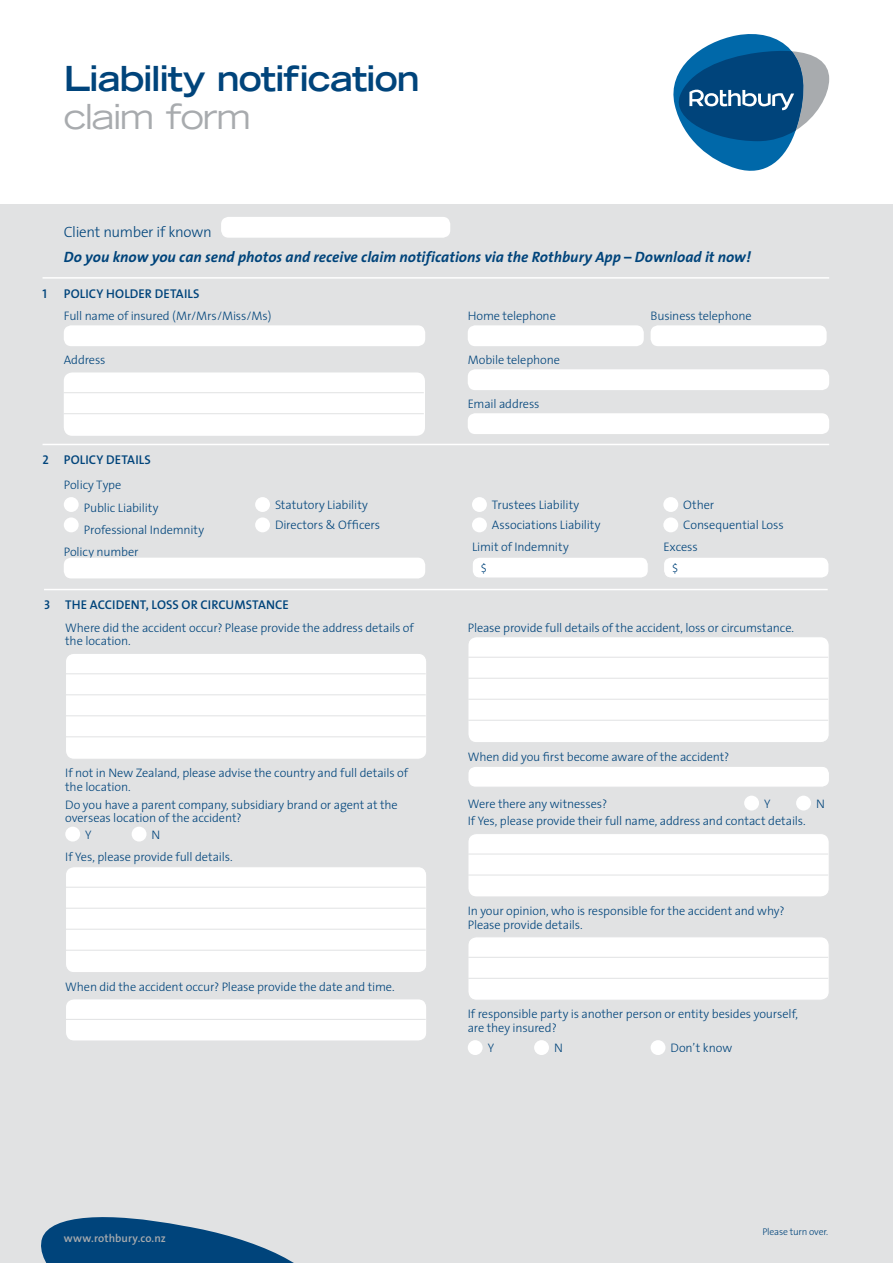
<style>
.page{position:relative;width:893px;height:1263px;background:#fff}
.page>*{position:absolute;margin:0;border:0;box-sizing:border-box;transform-origin:0 0}
.Head{font:700 expanded 34.5px/38px "Trade Gothic LH";letter-spacing:-.03em;color:#00447b}
.Body{font:italic 700 15px "The Sans";letter-spacing:.005em;color:#00447b}
.Body-2{font:300 15px "The Sans";letter-spacing:-.02em;color:#00447b}
.Sub1_Line{font:12.75px "The Sans Semi Bold Caps";letter-spacing:.01em;color:#00447b}
.Body-3{font:300 12.3px/13.6px "The Sans";letter-spacing:-.01em;color:#00447b}
.Body_2xBox{font:300 12.3px "The Sans";letter-spacing:-.01em;color:#00447b}
.Lines{font:600 11.25px "The Sans";letter-spacing:.01em;color:#a8abae}
.Note{font:300 9.75px "The Sans";letter-spacing:-.02em;color:#00447b}
.s1{font-weight:400;color:#a8abae}
</style>
<div class="page">
<div style="left:0;top:204px;width:893px;height:1059px;background:#e1e2e3"></div>
<svg style="left:41px;top:1217px;width:253px;height:46px"></svg>
<hr style="left:43px;top:444px;width:786px;height:1px;background:#fff">
<div style="left:64px;top:497px;width:15px;height:15px;background:#fff;border-radius:50%"></div>
<div style="left:255px;top:497px;width:15px;height:15px;background:#fff;border-radius:50%"></div>
<div style="left:472px;top:497px;width:15px;height:15px;background:#fff;border-radius:50%"></div>
<div style="left:663px;top:497px;width:15px;height:15px;background:#fff;border-radius:50%"></div>
<div style="left:64px;top:517px;width:15px;height:15px;background:#fff;border-radius:50%"></div>
<div style="left:255px;top:517px;width:15px;height:15px;background:#fff;border-radius:50%"></div>
<div style="left:472px;top:517px;width:15px;height:15px;background:#fff;border-radius:50%"></div>
<div style="left:663px;top:517px;width:15px;height:15px;background:#fff;border-radius:50%"></div>
<div style="left:64px;top:558px;width:361px;height:20px;background:#fff;border-radius:8px"></div>
<div style="left:472px;top:557px;width:176px;height:21px;background:#fff;border-radius:8px"></div>
<div style="left:472px;top:557px;width:176px;height:21px;border:1px solid #e1e2e3;border-radius:8px"></div>
<div style="left:664px;top:557px;width:165px;height:21px;background:#fff;border-radius:8px"></div>
<div style="left:663px;top:557px;width:166px;height:21px;border:1px solid #e1e2e3;border-radius:8px"></div>
<svg style="left:673px;top:34px;width:156px;height:137px"></svg>
<hr style="left:44px;top:589px;width:784px;height:1px;background:#fff">
<div style="left:66px;top:653px;width:361px;height:106px;background:#fff;border-radius:9px"></div>
<hr style="left:66px;top:673px;width:360px;height:1px;background:#e1e2e3">
<hr style="left:66px;top:694px;width:360px;height:1px;background:#e1e2e3">
<hr style="left:66px;top:715px;width:360px;height:1px;background:#e1e2e3">
<hr style="left:66px;top:736px;width:360px;height:1px;background:#e1e2e3">
<div style="left:65px;top:653px;width:362px;height:106px;border:1px solid #e1e2e3;border-radius:9px"></div>
<div style="left:65px;top:827px;width:15px;height:14px;background:#fff;border-radius:50%"></div>
<div style="left:132px;top:827px;width:15px;height:14px;background:#fff;border-radius:50%"></div>
<div style="left:66px;top:867px;width:361px;height:105px;background:#fff;border-radius:9px"></div>
<hr style="left:66px;top:887px;width:360px;height:1px;background:#e1e2e3">
<hr style="left:66px;top:908px;width:360px;height:1px;background:#e1e2e3">
<hr style="left:66px;top:929px;width:360px;height:1px;background:#e1e2e3">
<hr style="left:66px;top:950px;width:360px;height:1px;background:#e1e2e3">
<div style="left:65px;top:866px;width:362px;height:107px;border:1px solid #e1e2e3;border-radius:9px"></div>
<div style="left:66px;top:999px;width:361px;height:42px;background:#fff;border-radius:9px"></div>
<hr style="left:66px;top:1019px;width:360px;height:1px;background:#e1e2e3">
<div style="left:65px;top:999px;width:362px;height:42px;border:1px solid #e1e2e3;border-radius:9px"></div>
<div style="left:468px;top:637px;width:361px;height:106px;background:#fff;border-radius:9px"></div>
<hr style="left:468px;top:657px;width:360px;height:1px;background:#e1e2e3">
<hr style="left:468px;top:678px;width:360px;height:1px;background:#e1e2e3">
<hr style="left:468px;top:699px;width:360px;height:1px;background:#e1e2e3">
<hr style="left:468px;top:720px;width:360px;height:1px;background:#e1e2e3">
<div style="left:468px;top:636px;width:361px;height:107px;border:1px solid #e1e2e3;border-radius:9px"></div>
<div style="left:468px;top:766px;width:361px;height:21px;background:#fff;border-radius:8px"></div>
<div style="left:468px;top:766px;width:362px;height:21px;border:1px solid #e1e2e3;border-radius:8px"></div>
<div style="left:744px;top:796px;width:15px;height:14px;background:#fff;border-radius:50%"></div>
<div style="left:796px;top:796px;width:15px;height:14px;background:#fff;border-radius:50%"></div>
<div style="left:468px;top:833px;width:361px;height:64px;background:#fff;border-radius:9px"></div>
<hr style="left:468px;top:854px;width:360px;height:1px;background:#e1e2e3">
<hr style="left:468px;top:875px;width:360px;height:1px;background:#e1e2e3">
<div style="left:468px;top:833px;width:361px;height:64px;border:1px solid #e1e2e3;border-radius:9px"></div>
<div style="left:468px;top:937px;width:361px;height:63px;background:#fff;border-radius:9px"></div>
<hr style="left:468px;top:957px;width:360px;height:1px;background:#e1e2e3">
<hr style="left:468px;top:978px;width:360px;height:1px;background:#e1e2e3">
<div style="left:468px;top:937px;width:361px;height:63px;border:1px solid #e1e2e3;border-radius:9px"></div>
<div style="left:468px;top:1040px;width:15px;height:15px;background:#fff;border-radius:50%"></div>
<div style="left:534px;top:1040px;width:15px;height:15px;background:#fff;border-radius:50%"></div>
<div style="left:651px;top:1040px;width:14px;height:15px;background:#fff;border-radius:50%"></div>
<hr style="left:43px;top:277px;width:786px;height:2px;background:#fff">
<div style="left:221px;top:217px;width:229px;height:21px;background:#fff;border-radius:8px"></div>
<div style="left:64px;top:325px;width:361px;height:21px;background:#fff;border-radius:8px"></div>
<div style="left:64px;top:372px;width:361px;height:64px;background:#fff;border-radius:9px"></div>
<hr style="left:64px;top:392px;width:360px;height:1px;background:#e1e2e3">
<hr style="left:64px;top:413px;width:360px;height:1px;background:#e1e2e3">
<div style="left:468px;top:325px;width:176px;height:21px;background:#fff;border-radius:8px"></div>
<div style="left:651px;top:325px;width:176px;height:21px;background:#fff;border-radius:8px"></div>
<div style="left:468px;top:369px;width:361px;height:21px;background:#fff;border-radius:8px"></div>
<div style="left:468px;top:413px;width:361px;height:21px;background:#fff;border-radius:8px"></div>
<p class="Head" style="left:64px;top:59px;width:357px">Liability notification <span class="s1">claim form</span></p>
<p class="Body-2" style="left:64px;top:220px;width:150px">Client number if known</p>
<p class="Body" style="left:64px;top:245px;width:689px">Do you know you can send photos and receive claim notifications via the Rothbury App – Download it now!</p>
<p class="Sub1_Line" style="left:43px;top:283px;width:6px">1</p>
<p class="Sub1_Line" style="left:64px;top:283px;width:137px">POLICY HOLDER DETAILS</p>
<p class="Body-3" style="left:64px;top:308px;width:209px">Full name of insured (Mr/Mrs/Miss/Ms)</p>
<p class="Body-3" style="left:64px;top:352px;width:43px">Address</p>
<p class="Sub1_Line" style="left:43px;top:449px;width:110px">2 POLICY DETAILS</p>
<p class="Body_2xBox" style="left:468px;top:306px;width:90px">Home telephone</p>
<p class="Body_2xBox" style="left:651px;top:306px;width:103px">Business telephone</p>
<p class="Body-3" style="left:468px;top:352px;width:94px">Mobile telephone</p>
<p class="Body-3" style="left:468px;top:396px;width:73px">Email address</p>
<p class="Body-3" style="left:64px;top:478px;width:59px">Policy Type</p>
<p class="Body-3" style="left:84px;top:500px;width:76px">Public Liability</p>
<p class="Body-3" style="left:84px;top:522px;width:122px">Professional Indemnity</p>
<p class="Body-3" style="left:64px;top:544px;width:76px">Policy number</p>
<p class="Body-3" style="left:472px;top:540px;width:98px">Limit of Indemnity</p>
<p class="Body-3" style="left:663px;top:540px;width:36px">Excess</p>
<p class="Body-3" style="left:481px;top:561px;width:8px">$</p>
<p class="Body-3" style="left:672px;top:561px;width:8px">$</p>
<p class="Sub1_Line" style="left:44px;top:594px;width:246px">3 THE ACCIDENT, LOSS OR CIRCUMSTANCE</p>
<p class="Body-3" style="left:65px;top:620px;width:350px">Where did the accident occur? Please provide the address details of the location.</p>
<p class="Body-3" style="left:275px;top:498px;width:94px">Statutory Liability</p>
<p class="Body-3" style="left:492px;top:498px;width:89px">Trustees Liability</p>
<p class="Body-3" style="left:683px;top:498px;width:32px">Other</p>
<p class="Body-3" style="left:275px;top:518px;width:107px">Directors &amp; Officers</p>
<p class="Body-3" style="left:492px;top:518px;width:110px">Associations Liability</p>
<p class="Body-3" style="left:683px;top:518px;width:102px">Consequential Loss</p>
<p class="Body-3" style="left:468px;top:620px;width:328px">Please provide full details of the accident, loss or circumstance.</p>
<p class="Body-3" style="left:65px;top:766px;width:344px">If not in New Zealand, please advise the country and full details of the location.</p>
<p class="Body-3" style="left:65px;top:797px;width:334px">Do you have a parent company, subsidiary brand or agent at the overseas location of the accident?</p>
<p class="Body-3" style="left:85px;top:827px;width:8px">Y</p>
<p class="Body-3" style="left:152px;top:827px;width:10px">N</p>
<p class="Body-3" style="left:65px;top:849px;width:169px">If Yes, please provide full details.</p>
<p class="Body-3" style="left:65px;top:979px;width:331px">When did the accident occur? Please provide the date and time.</p>
<p class="Body-3" style="left:468px;top:749px;width:263px">When did you first become aware of the accident?</p>
<p class="Body-3" style="left:468px;top:796px;width:141px">Were there any witnesses?</p>
<p class="Body-3" style="left:764px;top:796px;width:8px">Y</p>
<p class="Body-3" style="left:816px;top:796px;width:10px">N</p>
<p class="Body-3" style="left:468px;top:814px;width:339px">If Yes, please provide their full name, address and contact details.</p>
<p class="Body-3" style="left:468px;top:904px;width:319px">In your opinion, who is responsible for the accident and why?<br>Please provide details.</p>
<p class="Body-3" style="left:468px;top:1007px;width:332px">If responsible party is another person or entity besides yourself, are they insured?</p>
<p class="Body-3" style="left:488px;top:1041px;width:8px">Y</p>
<p class="Body-3" style="left:554px;top:1041px;width:10px">N</p>
<p class="Body-3" style="left:670px;top:1041px;width:63px">Don’t know</p>
<p class="Lines" style="left:64px;top:1228px;width:104px">www.rothbury.co.nz</p>
<p class="Note" style="left:762px;top:1224px;width:67px">Please turn over.</p>
</div>
